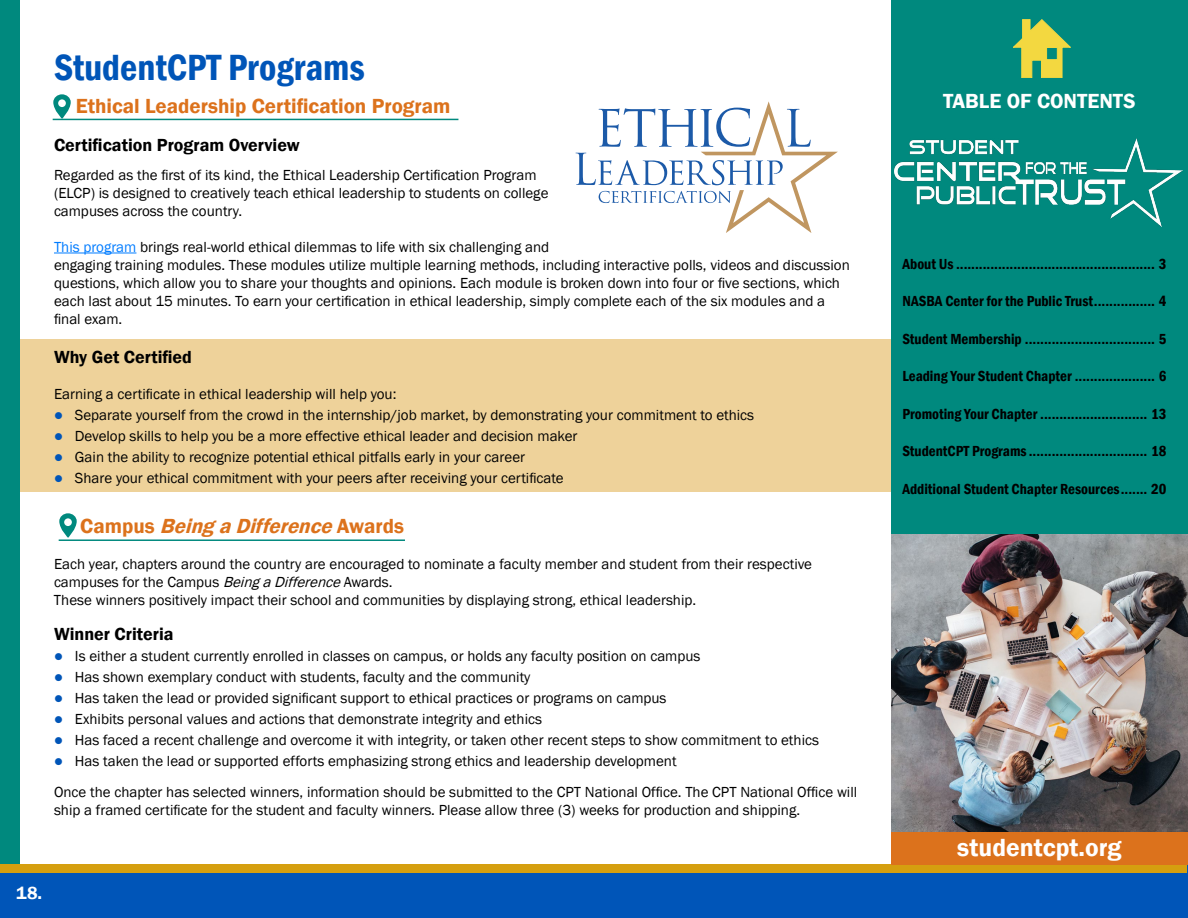
<style>
.page{position:relative;width:1188px;height:918px;background:#fff}
.page>*{position:absolute;margin:0;border:0;box-sizing:border-box;transform-origin:0 0}
.t1{font:600 condensed 37.5px "Franklin Gothic";color:#0055b8}
.t2{font:600 25.5px "Franklin Gothic";color:#fff}
.t3{font:600 21px "Franklin Gothic";color:#dc721c}
.t4{font:italic 600 21px "Franklin Gothic";color:#dc721c}
.t5{font:600 21px "Franklin Gothic";color:#fff}
.t6{font:600 18px "Franklin Gothic";color:#000}
.t7{font:600 18px "Franklin Gothic";color:#fff}
.t8{font:15px/18px "Franklin Gothic";color:#000}
.t9{font:600 condensed 15px "Franklin Gothic";color:#000}
.s1{color:#007cff}
.s2{color:#0055b8}
.s3{font-style:normal}
.s4{font-style:italic}
</style>
<div class="page">
<div style="left:891px;top:0;width:297px;height:918px;background:#00897e"></div>
<div style="left:0;top:865px;width:1188px;height:53px;background:#0055b8"></div>
<div style="left:0;top:864px;width:1187px;height:9px;background:#d59f0f"></div>
<div style="left:891px;top:831px;width:297px;height:33px;background:#dc721c"></div>
<img style="left:895px;top:138px;width:288px;height:89px">
<img style="left:891px;top:534px;width:297px;height:297px">
<svg style="left:1013px;top:20px;width:57px;height:58px"></svg>
<div style="left:0;top:340px;width:891px;height:152px;background:#eed29a"></div>
<hr style="left:54px;top:253px;width:82px;height:1px;background:#007cff">
<svg style="left:53px;top:94px;width:18px;height:25px"></svg>
<hr style="left:53px;top:119px;width:405px;height:1px;background:#00897e">
<svg style="left:576px;top:101px;width:262px;height:132px"></svg>
<svg style="left:59px;top:513px;width:18px;height:25px"></svg>
<hr style="left:59px;top:539px;width:346px;height:2px;background:#00897e">
<div style="left:0;top:0;width:19px;height:864px;background:#00897e"></div>
<h1 class="t1" style="left:54px;top:43px;width:312px">StudentCPT Programs</h1>
<h3 class="t3" style="left:76px;top:93px;width:376px">Ethical Leadership Certification Program</h3>
<p class="t6" style="left:54px;top:134px;width:247px">Certification Program Overview</p>
<p class="t8" style="left:54px;top:166px;width:496px">Regarded as the first of its kind, the Ethical Leadership Certification Program (ELCP) is designed to creatively teach ethical leadership to students on college campuses across the country.</p>
<p class="t8" style="left:54px;top:238px;width:797px"><span class="s1">This program</span> brings real-world ethical dilemmas to life with six challenging and<br>engaging training modules. These modules utilize multiple learning methods, including interactive polls, videos and discussion questions, which allow you to share your thoughts and opinions. Each module is broken down into four or five sections, which each last about 15 minutes. To earn your certification in ethical leadership, simply complete each of the six modules and a final exam.</p>
<p class="t6" style="left:54px;top:346px;width:139px">Why Get Certified</p>
<p class="t8" style="left:54px;top:386px;width:344px">Earning a certificate in ethical leadership will help you:</p>
<p class="t8" style="left:54px;top:407px;width:702px"><span class="s2">●</span> Separate yourself from the crowd in the internship/job market, by demonstrating your commitment to ethics</p>
<p class="t8" style="left:54px;top:428px;width:525px"><span class="s2">●</span> Develop skills to help you be a more effective ethical leader and decision maker</p>
<p class="t8" style="left:54px;top:449px;width:473px"><span class="s2">●</span> Gain the ability to recognize potential ethical pitfalls early in your career</p>
<p class="t8" style="left:54px;top:470px;width:511px"><span class="s2">●</span> Share your ethical commitment with your peers after receiving your certificate</p>
<h3 class="t4" style="left:80px;top:513px;width:325px"><span class="s3">C a m p u s</span> BeingaDifference<span class="s3">A w a r d s</span></h3>
<p class="t8" style="left:54px;top:555px;width:760px">Each year, chapters around the country are encouraged to nominate a faculty member and student from their respective campuses for the Campus <span class="s4">BeingaDifference</span>Awards.<br>These winners positively impact their school and communities by displaying strong, ethical leadership.</p>
<p class="t6" style="left:54px;top:623px;width:121px">Winner Criteria</p>
<p class="t8" style="left:54px;top:647px;width:648px"><span class="s2">●</span> Is either a student currently enrolled in classes on campus, or holds any faculty position on campus</p>
<p class="t8" style="left:54px;top:668px;width:478px"><span class="s2">●</span> Has shown exemplary conduct with students, faculty and the community</p>
<p class="t8" style="left:54px;top:689px;width:614px"><span class="s2">●</span> Has taken the lead or provided significant support to ethical practices or programs on campus</p>
<p class="t8" style="left:54px;top:710px;width:490px"><span class="s2">●</span> Exhibits personal values and actions that demonstrate integrity and ethics</p>
<p class="t8" style="left:54px;top:731px;width:767px"><span class="s2">●</span> Has faced a recent challenge and overcome it with integrity, or taken other recent steps to show commitment to ethics</p>
<p class="t8" style="left:54px;top:745px;width:805px;line-height:31.5px"><span class="s2">●</span> Has taken the lead or supported efforts emphasizing strong ethics and leadership development<br>Once the chapter has selected winners, information should be submitted to the CPT National Office. The CPT National Office will</p>
<p class="t8" style="left:54px;top:802px;width:748px">ship a framed certificate for the student and faculty winners. Please allow three (3) weeks for production and shipping.</p>
<p class="t7" style="left:16px;top:882px;width:27px">18.</p>
<h3 class="t5" style="left:943px;top:88px;width:194px">TABLE OF CONTENTS</h3>
<p class="t9" style="left:902px;top:254px;width:265px">About Us .................................................... 3</p>
<p class="t9" style="left:902px;top:291px;width:265px">NASBA Center for the Public Trust................ 4</p>
<p class="t9" style="left:902px;top:329px;width:265px">Student Membership .................................. 5</p>
<p class="t9" style="left:902px;top:366px;width:265px">Leading Your Student Chapter ..................... 6</p>
<p class="t9" style="left:902px;top:404px;width:265px">Promoting Your Chapter ............................ 13</p>
<p class="t9" style="left:902px;top:441px;width:265px">StudentCPT Programs ............................... 18</p>
<p class="t9" style="left:902px;top:479px;width:265px">Additional Student Chapter Resources....... 20</p>
<h2 class="t2" style="left:957px;top:832px;width:166px">studentcpt.org</h2>
</div>
